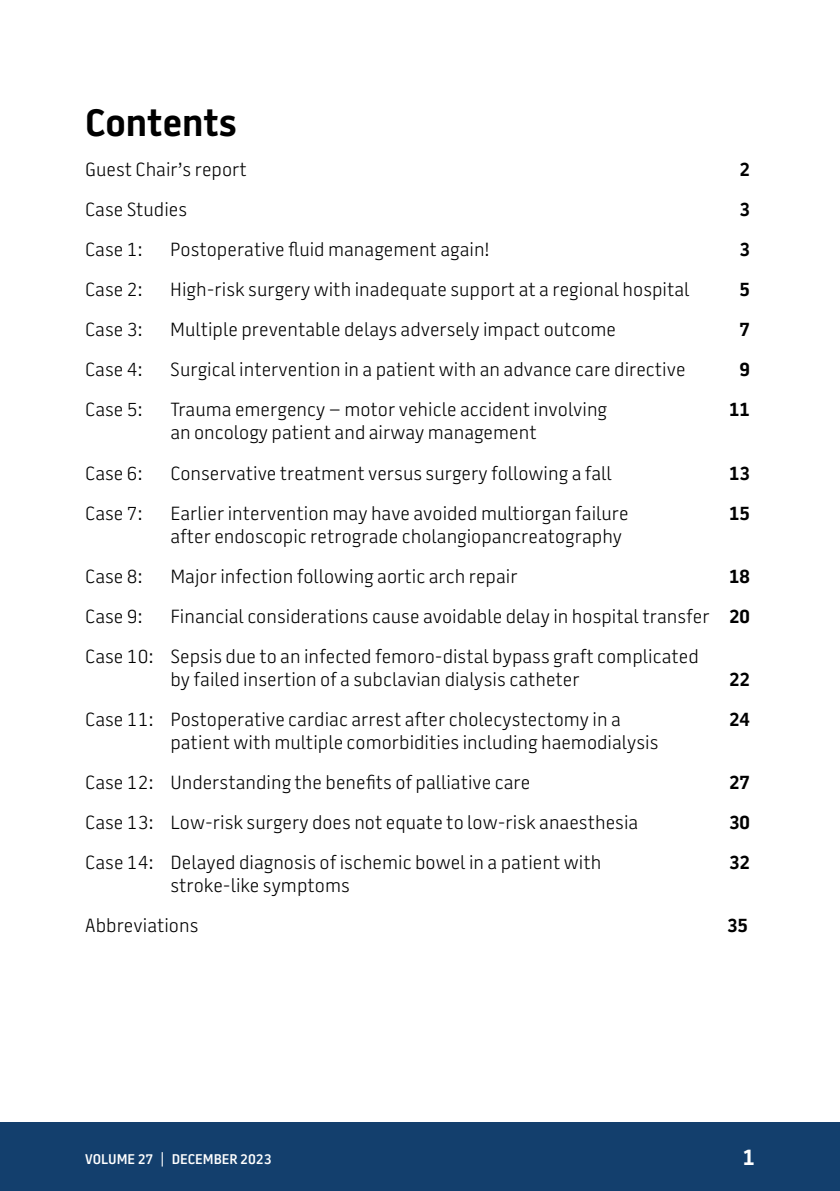
<style>
.page{position:relative;width:840px;height:1191px;background:#fff}
.page>*{position:absolute;margin:0;border:0;box-sizing:border-box;transform-origin:0 0}
.t1{font:700 38px "Battersea SANS";color:#000}
.t2{font:700 22px "Battersea SANS";color:#fff}
.t3{font:300 19px/40px "Battersea SANS";color:#000}
.t4{font:700 19px "Battersea SANS";color:#000}
.t5{font:600 14px "Battersea SANS";color:#fff}
.s1{font-weight:700}
</style>
<div class="page">
<div style="left:0;top:1123px;width:839px;height:68px;background:#133f6d"></div>
<h1 class="t1" style="left:85px;top:97px;width:153px">Contents</h1>
<p class="t3" style="left:85px;top:150px;width:163px">Guest Chair’s report</p>
<p class="t4" style="left:739px;top:156px;width:12px">2</p>
<p class="t3" style="left:85px;top:190px;width:103px">Case Studies</p>
<p class="t4" style="left:739px;top:196px;width:12px">3</p>
<p class="t3" style="left:85px;top:230px;width:59px">Case 1:</p>
<p class="t3" style="left:170px;top:230px;width:321px">Postoperative fluid management again!</p>
<p class="t4" style="left:739px;top:237px;width:12px">3</p>
<p class="t3" style="left:85px;top:270px;width:59px">Case 2:</p>
<p class="t3" style="left:170px;top:270px;width:520px">High-risk surgery with inadequate support at a regional hospital</p>
<p class="t4" style="left:739px;top:277px;width:12px">5</p>
<p class="t3" style="left:85px;top:310px;width:59px">Case 3:</p>
<p class="t3" style="left:170px;top:310px;width:447px">Multiple preventable delays adversely impact outcome</p>
<p class="t4" style="left:739px;top:317px;width:12px">7</p>
<p class="t3" style="left:85px;top:350px;width:59px">Case 4:</p>
<p class="t3" style="left:170px;top:350px;width:516px">Surgical intervention in a patient with an advance care directive</p>
<p class="t4" style="left:739px;top:357px;width:12px">9</p>
<p class="t3" style="left:85px;top:390px;width:59px">Case 5:</p>
<p class="t3" style="left:170px;top:390px;width:438px">Trauma emergency – motor vehicle accident involving</p>
<p class="t4" style="left:728px;top:397px;width:22px">11</p>
<p class="t3" style="left:170px;top:413px;width:367px">an oncology patient and airway management</p>
<p class="t3" style="left:85px;top:453px;width:59px">Case 6:</p>
<p class="t3" style="left:170px;top:453px;width:443px">Conservative treatment versus surgery following a fall</p>
<p class="t4" style="left:728px;top:460px;width:22px">13</p>
<p class="t3" style="left:85px;top:493px;width:59px">Case 7:</p>
<p class="t3" style="left:170px;top:493px;width:459px">Earlier intervention may have avoided multiorgan failure</p>
<p class="t4" style="left:728px;top:500px;width:22px">15</p>
<p class="t3" style="left:170px;top:516px;width:453px">after endoscopic retrograde cholangiopancreatography</p>
<p class="t3" style="left:85px;top:556px;width:59px">Case 8:</p>
<p class="t3" style="left:170px;top:556px;width:348px">Major infection following aortic arch repair</p>
<p class="t4" style="left:728px;top:563px;width:22px">18</p>
<p class="t3" style="left:85px;top:596px;width:59px">Case 9:</p>
<p class="t3" style="left:85px;top:596px;width:665px;text-indent:85px">Financial considerations cause avoidable delay in hospital transfer <span class="s1">20<br></span>Case 10: Sepsis due to an infected femoro-distal bypass graft complicated</p>
<p class="t3" style="left:170px;top:659px;width:410px">by failed insertion of a subclavian dialysis catheter</p>
<p class="t4" style="left:728px;top:666px;width:22px">22</p>
<p class="t3" style="left:85px;top:699px;width:536px">Case 11: Postoperative cardiac arrest after cholecystectomy in a</p>
<p class="t4" style="left:728px;top:706px;width:22px">24</p>
<p class="t3" style="left:85px;top:722px;width:574px;text-indent:85px">patient with multiple comorbidities including haemodialysis<br>Case 12: Understanding the benefits of palliative care</p>
<p class="t4" style="left:728px;top:769px;width:22px">27</p>
<p class="t3" style="left:85px;top:802px;width:554px">Case 13: Low-risk surgery does not equate to low-risk anaesthesia</p>
<p class="t4" style="left:728px;top:809px;width:22px">30</p>
<p class="t3" style="left:85px;top:842px;width:517px">Case 14: Delayed diagnosis of ischemic bowel in a patient with</p>
<p class="t4" style="left:728px;top:849px;width:22px">32</p>
<p class="t3" style="left:85px;top:865px;width:266px;text-indent:85px">stroke-like symptoms<br>Abbreviations</p>
<p class="t4" style="left:726px;top:912px;width:22px">35</p>
<p class="t5" style="left:85px;top:1149px;width:188px">VOLUME 27 | DECEMBER 2023</p>
<p class="t2" style="left:742px;top:1142px;width:14px">1</p>
</div>
